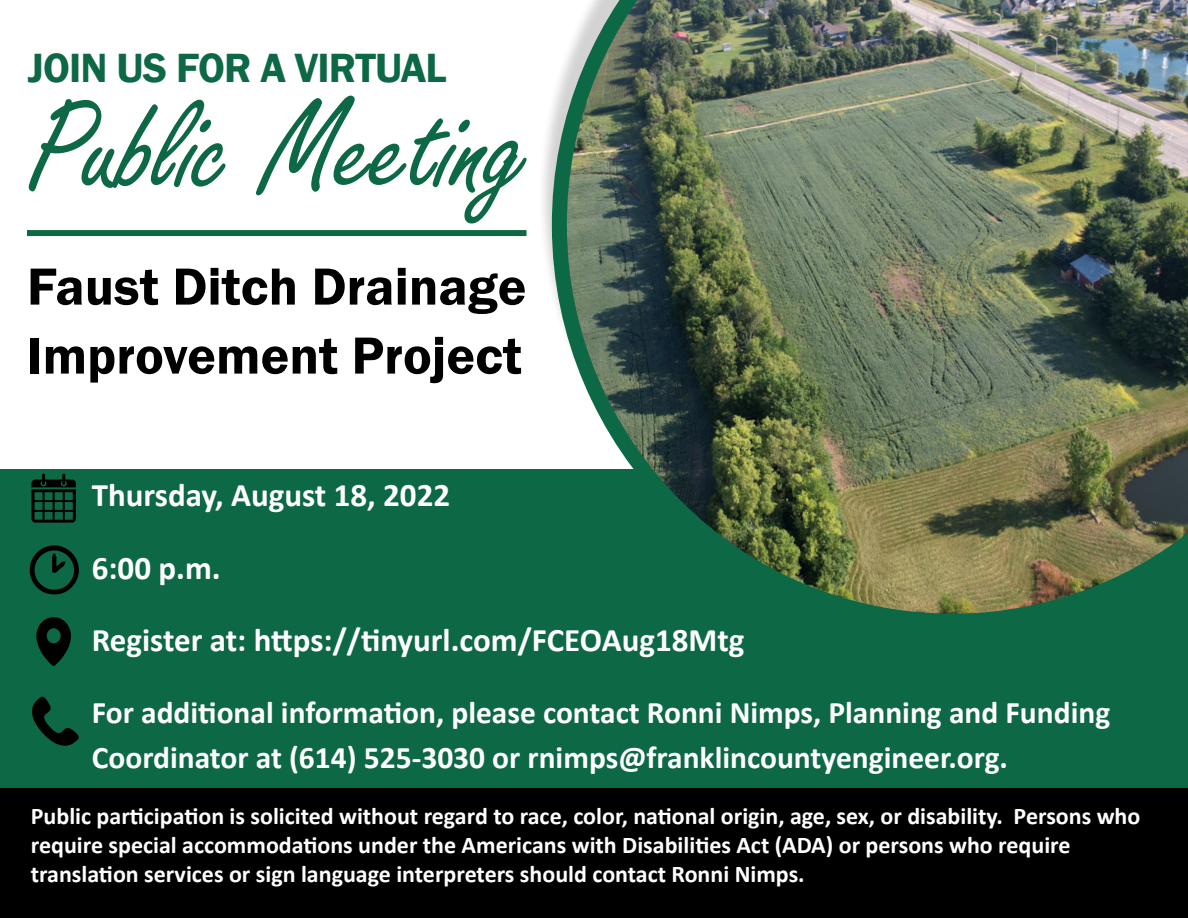
<style>
.page{position:relative;width:1188px;height:918px;background:#fff}
.page>*{position:absolute;margin:0;border:0;box-sizing:border-box;transform-origin:0 0}
.t1{font:138px "Freestyle Script";letter-spacing:-.02em;color:#0d6845}
.t2{font:600 54px/69px "Franklin Gothic";color:#000}
.t3{font:600 42px "Franklin Gothic";letter-spacing:-.02em;color:#0d6845}
.t4{font:700 33px "Calibri";color:#fff}
.t5{font:700 31.5px/45px "Calibri";color:#fff}
.t6{font:700 24px "Calibri";color:#fff}
</style>
<div class="page">
<div style="left:0;top:469px;width:1188px;height:449px;background:#0d6845"></div>
<div style="left:27px;top:230px;width:499px;height:6px;background:#0d6845"></div>
<svg style="left:36px;top:617px;width:35px;height:49px"></svg>
<img style="left:544px;top:0;width:644px;height:614px">
<div style="left:0;top:788px;width:1188px;height:130px;background:#000"></div>
<svg style="left:31px;top:474px;width:45px;height:49px"></svg>
<svg style="left:30px;top:545px;width:49px;height:50px"></svg>
<svg style="left:32px;top:697px;width:47px;height:49px"></svg>
<p class="t3" style="left:28px;top:42px;width:420px">JOIN US FOR A VIRTUAL</p>
<p class="t1" style="left:28px;top:73px;width:504px">Public Meeting</p>
<p class="t2" style="left:27px;top:253px;width:501px">Faust Ditch Drainage<br>Improvement Project</p>
<p class="t4" style="left:92px;top:472px;width:360px">Thursday, August 18, 2022</p>
<p class="t4" style="left:92px;top:545px;width:130px">6:00 p.m.</p>
<p class="t4" style="left:92px;top:617px;width:654px">Register at: https://tinyurl.com/FCEOAug18Mtg</p>
<p class="t5" style="left:92px;top:690px;width:1020px">For additional information, please contact Ronni Nimps, Planning and Funding<br>Coordinator at (614) 525-3030 or rnimps@franklincountyengineer.org.</p>
<p class="t6" style="left:31px;top:799px;width:1111px">Public participation is solicited without regard to race, color, national origin, age, sex, or disability. Persons who</p>
<p class="t6" style="left:31px;top:828px;width:1041px">require special accommodations under the Americans with Disabilities Act (ADA) or persons who require</p>
<p class="t6" style="left:31px;top:857px;width:775px">translation services or sign language interpreters should contact Ronni Nimps.</p>
</div>
